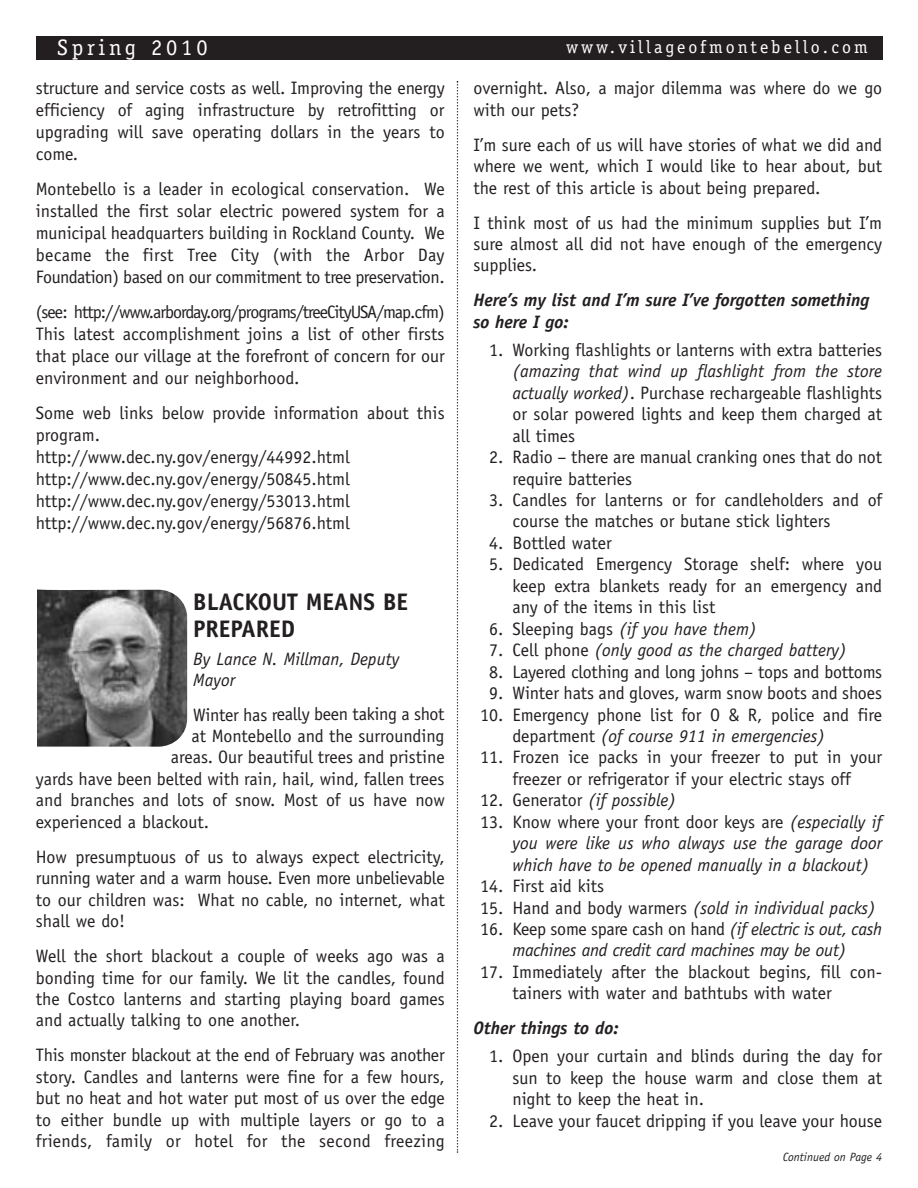
<style>
.page{position:relative;width:918px;height:1188px;background:#fff}
.page>*{position:absolute;margin:0;border:0;box-sizing:border-box;transform-origin:0 0}
.t1{font:700 24px/27px "Officina Sans";color:#231f20}
.t2{font:22.5px "Officina Serif";letter-spacing:.17em;color:#fff}
.t3{font:18px/21.5px "Officina Sans";color:#231f20;text-align:justify}
.t4{font:italic 18px/21.5px "Officina Sans";color:#231f20}
.t5{font:italic 700 18px/21.5px "Officina Sans";color:#231f20}
.t6{font:18px "Officina Serif";letter-spacing:.17em;color:#fff}
.t7{font:italic 12px "Officina Sans";color:#231f20}
.s1{font-style:italic}
.s2{font-style:normal}
</style>
<div class="page">
<div style="left:36px;top:36px;width:846px;height:24px;background:#231f20"></div>
<svg style="left:457px;top:81px;width:1px;height:1072px"></svg>
<img style="left:37px;top:590px;width:150px;height:157px">
<p class="t2" style="left:57px;top:34px;width:152px">Spring 2010</p>
<p class="t6" style="left:566px;top:37px;width:303px">www.villageofmontebello.com</p>
<p class="t3" style="left:36px;top:79px;width:410px;line-height:21.9px">structure and service costs as well. Improving the energy efficiency of aging infrastructure by retrofitting or upgrading will save operating dollars in the years to come.</p>
<p class="t3" style="left:36px;top:180px;width:410px;line-height:21.9px">Montebello is a leader in ecological conservation. We installed the first solar electric powered system for a municipal headquarters building in Rockland County. We became the first Tree City (with the Arbor Day Foundation) based on our commitment to tree preservation.</p>
<p class="t3" style="left:36px;top:303px;width:410px;line-height:21.9px">(see: http://www.arborday.org/programs/treeCityUSA/map.cfm)<br>This latest accomplishment joins a list of other firsts that place our village at the forefront of concern for our environment and our neighborhood.</p>
<p class="t3" style="left:36px;top:404px;width:410px;line-height:21.9px;text-align:left">Some web links below provide information about this program.<br>http://www.dec.ny.gov/energy/44992.html http://www.dec.ny.gov/energy/50845.html http://www.dec.ny.gov/energy/53013.html http://www.dec.ny.gov/energy/56876.html</p>
<p class="t3" style="left:473px;top:79px;width:410px">overnight. Also, a major dilemma was where do we go with our pets?</p>
<p class="t3" style="left:473px;top:135px;width:410px">I’m sure each of us will have stories of what we did and where we went, which I would like to hear about, but the rest of this article is about being prepared.</p>
<p class="t3" style="left:473px;top:213px;width:410px">I think most of us had the minimum supplies but I’m sure almost all did not have enough of the emergency supplies.</p>
<p class="t5" style="left:473px;top:291px;width:398px">Here’s my list and I’m sure I’ve forgotten something so here I go:</p>
<p class="t3" style="left:489px;top:340px;width:395px">1. Working flashlights or lanterns with extra batteries</p>
<p class="t3" style="left:512px;top:362px;width:371px"><span class="s1">(amazing that wind up flashlight from the store actually worked)</span>. Purchase rechargeable flashlights or solar powered lights and keep them charged at all times</p>
<p class="t3" style="left:512px;top:448px;width:371px;text-indent:-23px">2. Radio – there are manual cranking ones that do not require batteries</p>
<p class="t3" style="left:512px;top:491px;width:371px;text-indent:-23px">3. Candles for lanterns or for candleholders and of course the matches or butane stick lighters</p>
<p class="t3" style="left:489px;top:534px;width:124px">4. Bottled water</p>
<p class="t3" style="left:512px;top:555px;width:371px;text-indent:-23px">5. Dedicated Emergency Storage shelf: where you keep extra blankets ready for an emergency and any of the items in this list</p>
<p class="t4" style="left:489px;top:619px;width:269px"><span class="s2">6. Sleeping bags</span> (if you have them)</p>
<p class="t4" style="left:489px;top:641px;width:359px"><span class="s2">7. Cell phone</span> (only good as the charged battery)</p>
<p class="t3" style="left:489px;top:662px;width:394px">8. Layered clothing and long johns – tops and bottoms</p>
<p class="t3" style="left:489px;top:684px;width:395px">9. Winter hats and gloves, warm snow boots and shoes</p>
<p class="t3" style="left:512px;top:705px;width:371px;text-indent:-32px">10. Emergency phone list for O &amp; R, police and fire department <span class="s1">(of course 911 in emergencies)</span></p>
<p class="t3" style="left:480px;top:748px;width:404px;text-align:center">11. Frozen ice packs in your freezer to put in your freezer or refrigerator if your electric stays off</p>
<p class="t3" style="left:480px;top:791px;width:198px">12. Generator <span class="s1">(if possible)</span></p>
<p class="t4" style="left:512px;top:812px;width:371px;text-align:justify;text-indent:-32px"><span class="s2">13. Know where your front door keys are</span> (especially if you were like us who always use the garage door which have to be opened manually in a blackout)</p>
<p class="t3" style="left:480px;top:877px;width:126px">14. First aid kits</p>
<p class="t4" style="left:480px;top:898px;width:397px"><span class="s2">15. Hand and body warmers</span> (sold in individual packs)</p>
<p class="t4" style="left:480px;top:920px;width:404px;text-align:center"><span class="s2">16. Keep some spare cash on hand</span> (if electric is out, cash machines and credit card machines may be out)</p>
<p class="t3" style="left:512px;top:963px;width:371px;text-indent:-32px">17. Immediately after the blackout begins, fill con&shy;tainers with water and bathtubs with water</p>
<p class="t5" style="left:473px;top:1019px;width:147px">Other things to do:</p>
<p class="t3" style="left:512px;top:1047px;width:371px;text-indent:-23px">1. Open your curtain and blinds during the day for sun to keep the house warm and close them at night to keep the heat in.</p>
<p class="t3" style="left:489px;top:1111px;width:395px">2. Leave your faucet dripping if you leave your house</p>
<p class="t7" style="left:783px;top:1152px;width:101px">Continued on Page 4</p>
<h1 class="t1" style="left:193px;top:590px;width:217px">BLACKOUT MEANS BE<br>PREPARED</h1>
<p class="t4" style="left:193px;top:649px;width:208px;line-height:21px">By Lance N. Millman, Deputy<br>Mayor</p>
<p class="t3" style="left:193px;top:705px;width:253px">Winter has really been taking a shot</p>
<p class="t3" style="left:191px;top:727px;width:255px">at Montebello and the surrounding</p>
<p class="t3" style="left:171px;top:748px;width:275px">areas. Our beautiful trees and pristine</p>
<p class="t3" style="left:36px;top:770px;width:410px">yards have been belted with rain, hail, wind, fallen trees</p>
<p class="t3" style="left:36px;top:791px;width:410px">and branches and lots of snow. Most of us have now</p>
<p class="t3" style="left:36px;top:812px;width:175px">experienced a blackout.</p>
<p class="t3" style="left:36px;top:847px;width:410px">How presumptuous of us to always expect electricity, running water and a warm house. Even more unbelievable to our children was: What no cable, no internet, what shall we do!</p>
<p class="t3" style="left:36px;top:947px;width:410px">Well the short blackout a couple of weeks ago was a bonding time for our family. We lit the candles, found the Costco lanterns and starting playing board games and actually talking to one another.</p>
<p class="t3" style="left:36px;top:1046px;width:410px">This monster blackout at the end of February was another story. Candles and lanterns were fine for a few hours, but no heat and hot water put most of us over the edge to either bundle up with multiple layers or go to a friends, family or hotel for the second freezing</p>
</div>
